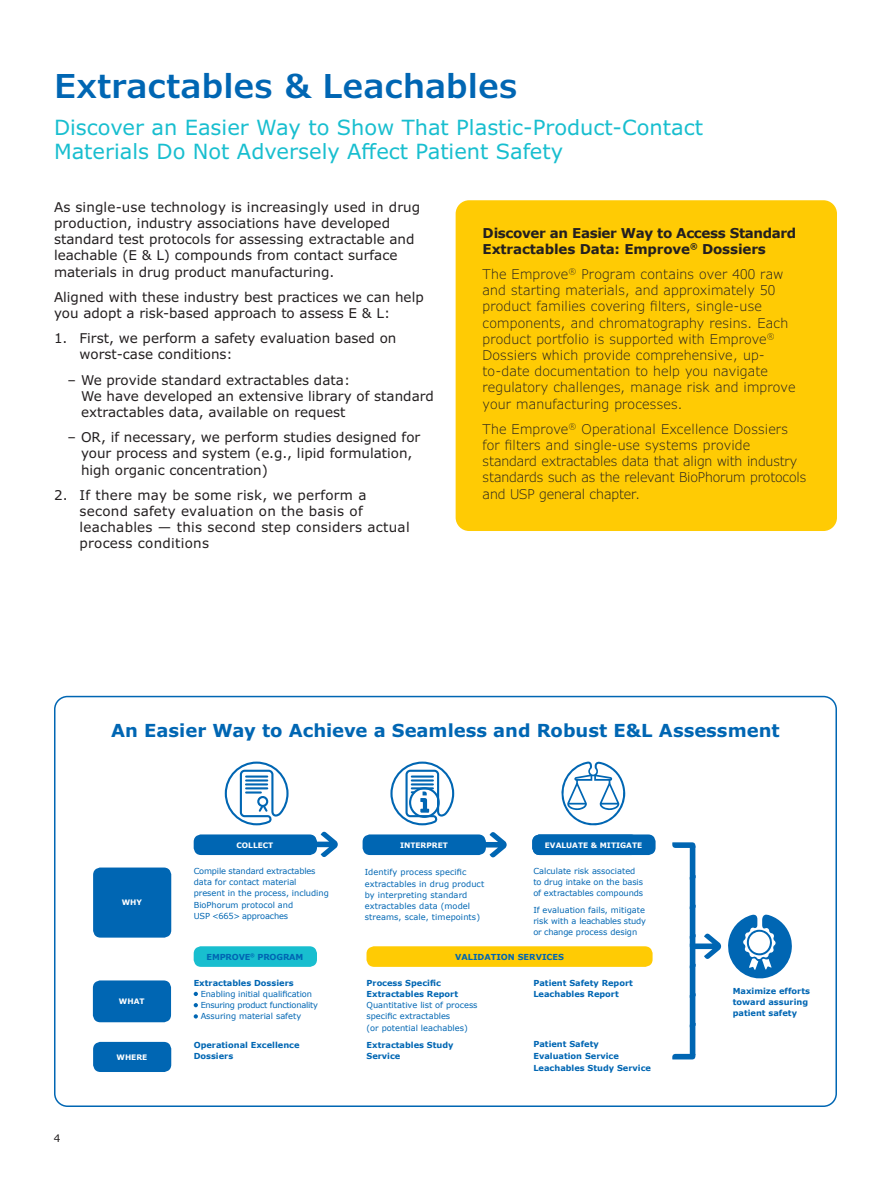
<style>
.page{position:relative;width:891px;height:1188px;background:#fff}
.page>*{position:absolute;margin:0;border:0;box-sizing:border-box;transform-origin:0 0}
.t1{font:600 33px "Verdana Pro";color:#0066b3}
.t2{font:23.1px "Verdana";letter-spacing:-.01em;color:#0066b3}
.t3{font:21px/24px "Verdana Pro";color:#18becf}
.t4{font:700 18px "Verdana Pro";color:#0066b3}
.t5{font:13.5px/16.2px "Verdana Pro";color:#231f20}
.t6{font:300 13.5px/16.2px "Verdana Pro";letter-spacing:.01em;color:#231f20}
.t7{font:300 13.5px/16.2px "Verdana Pro";letter-spacing:-.01em;color:#231f20}
.t8{font:13.5px/16.2px "Verdana Pro";letter-spacing:.02em;color:#231f20}
.t9{font:700 13.5px/16.2px "Verdana";letter-spacing:-.01em;color:#231f20}
.t10{font:10.5px "Verdana Pro";color:#231f20}
.t11{font:8.25px/11.2px "Verdana";color:#0066b3}
.t12{font:700 8.25px/11.2px "Verdana";color:#0066b3}
.t13{font:700 8.25px "Verdana";letter-spacing:-.02em;color:#0066b3}
.t14{font:700 7.5px "Verdana";color:#fff}
</style>
<div class="page">
<div style="left:456px;top:200px;width:381px;height:331px;background:#ffcb04;border-radius:14px"></div>
<div style="left:54px;top:696px;width:783px;height:411px;border:2px solid #0066b3;border-radius:13px"></div>
<svg style="left:194px;top:992px;width:4px;height:4px"></svg>
<svg style="left:194px;top:1003px;width:4px;height:4px"></svg>
<svg style="left:194px;top:1014px;width:4px;height:5px"></svg>
<div style="left:194px;top:834px;width:123px;height:21px;background:#0066b3;border-radius:7px"></div>
<div style="left:194px;top:946px;width:123px;height:21px;background:#18becf;border-radius:7px"></div>
<div style="left:367px;top:946px;width:286px;height:21px;background:#ffcb04;border-radius:8px"></div>
<div style="left:363px;top:834px;width:123px;height:21px;background:#0066b3;border-radius:7px"></div>
<div style="left:532px;top:834px;width:124px;height:21px;background:#0066b3;border-radius:7px"></div>
<div style="left:93px;top:868px;width:78px;height:70px;background:#0066b3;border-radius:7px"></div>
<div style="left:93px;top:980px;width:78px;height:42px;background:#0066b3;border-radius:7px"></div>
<div style="left:93px;top:1042px;width:78px;height:30px;background:#0066b3;border-radius:7px"></div>
<svg style="left:306px;top:832px;width:32px;height:25px"></svg>
<svg style="left:475px;top:832px;width:32px;height:25px"></svg>
<svg style="left:672px;top:842px;width:49px;height:217px"></svg>
<svg style="left:224px;top:761px;width:65px;height:65px"></svg>
<div style="left:257px;top:796px;width:11px;height:11px;border:2px solid #0066b3;border-radius:50%"></div>
<svg style="left:390px;top:761px;width:65px;height:65px"></svg>
<svg style="left:561px;top:761px;width:64px;height:65px"></svg>
<svg style="left:728px;top:914px;width:64px;height:65px"></svg>
<h1 class="t1" style="left:54px;top:65px;width:465px">Extractables &amp; Leachables</h1>
<h3 class="t3" style="left:54px;top:116px;width:651px">Discover an Easier Way to Show That Plastic-Product-Contact<br>Materials Do Not Adversely Affect Patient Safety</h3>
<p class="t5" style="left:54px;top:199px;width:368px">As single-use technology is increasingly used in drug production, industry associations have developed standard test protocols for assessing extractable and leachable (E &amp; L) compounds from contact surface materials in drug product manufacturing.</p>
<p class="t5" style="left:54px;top:289px;width:371px">Aligned with these industry best practices we can help you adopt a risk-based approach to assess E &amp; L:</p>
<p class="t5" style="left:80px;top:330px;width:319px;text-indent:-26px">1. First, we perform a safety evaluation based on worst-case conditions:</p>
<p class="t5" style="left:81px;top:372px;width:354px;text-indent:-14px">– We provide standard extractables data:<br>We have developed an extensive library of standard extractables data, available on request</p>
<p class="t5" style="left:81px;top:429px;width:341px;text-indent:-14px">– OR, if necessary, we perform studies designed for your process and system (e.g., lipid formulation, high organic concentration)</p>
<p class="t8" style="left:80px;top:487px;width:332px;text-indent:-26px">2. If there may be some risk, we perform a second safety evaluation on the basis of leachables — this second step considers actual process conditions</p>
<p class="t9" style="left:483px;top:225px;width:315px">Discover an Easier Way to Access Standard<br>Extractables Data: Emprove<sup>®</sup> Dossiers</p>
<p class="t6" style="left:483px;top:266px;width:314px">The Emprove<sup>®</sup> Program contains over 400 raw and starting materials, and approximately 50 product families covering filters, single-use components, and chromatography resins. Each product portfolio is supported with Emprove<sup>® </sup>Dossiers which provide comprehensive, up&shy;to-date documentation to help you navigate regulatory challenges, manage risk and improve your manufacturing processes.</p>
<p class="t7" style="left:483px;top:421px;width:325px">The Emprove<sup>®</sup> Operational Excellence Dossiers for filters and single-use systems provide standard extractables data that align with industry standards such as the relevant BioPhorum protocols and USP general chapter.</p>
<h2 class="t2" style="left:93px;top:713px;width:143px">Our Offering</h2>
<h3 class="t4" style="left:111px;top:719px;width:670px">An Easier Way to Achieve a Seamless and Robust E&amp;L Assessment</h3>
<p class="t10" style="left:54px;top:1131px;width:8px">4</p>
<p class="t14" style="left:122px;top:898px;width:22px">WHY</p>
<p class="t14" style="left:119px;top:997px;width:27px">WHAT</p>
<p class="t14" style="left:117px;top:1052px;width:32px">WHERE</p>
<p class="t14" style="left:237px;top:840px;width:38px">COLLECT</p>
<p class="t14" style="left:400px;top:840px;width:49px">INTERPRET</p>
<p class="t14" style="left:545px;top:840px;width:99px">EVALUATE &amp; MITIGATE</p>
<p class="t14" style="left:558px;top:840px;width:56px">VALIDATION</p>
<p class="t11" style="left:194px;top:865px;width:137px">Compile standard extractables data for contact material present in the process, including<br>BioPhorum protocol and<br>USP &lt;665&gt; approaches</p>
<p class="t11" style="left:533px;top:865px;width:111px">Calculate risk associated to drug intake on the basis of extractables compounds</p>
<p class="t11" style="left:365px;top:867px;width:121px">Identify process specific extractables in drug product by interpreting standard extractables data (model streams, scale, timepoints)</p>
<p class="t11" style="left:533px;top:904px;width:114px">If evaluation fails, mitigate risk with a leachables study or change process design</p>
<p class="t13" style="left:207px;top:951px;width:98px">EMPROVE<sup>®</sup> PROGRAM</p>
<p class="t12" style="left:455px;top:951px;width:110px">VALIDATION SERVICES</p>
<p class="t12" style="left:194px;top:977px;width:102px">Extractables Dossiers</p>
<p class="t11" style="left:201px;top:988px;width:119px">Enabling initial qualification<br>Ensuring product functionality<br>Assuring material safety</p>
<p class="t12" style="left:194px;top:1040px;width:107px">Operational Excellence<br>Dossiers</p>
<p class="t12" style="left:367px;top:977px;width:93px">Process Specific<br>Extractables Report</p>
<p class="t11" style="left:367px;top:1000px;width:113px">Quantitative list of process specific extractables<br>(or potential leachables)</p>
<p class="t12" style="left:367px;top:1040px;width:89px">Extractables Study<br>Service</p>
<p class="t12" style="left:533px;top:977px;width:101px">Patient Safety Report<br>Leachables Report</p>
<p class="t12" style="left:733px;top:985px;width:79px">Maximize efforts toward assuring patient safety</p>
<p class="t12" style="left:533px;top:1039px;width:87px">Patient Safety<br>Evaluation Service</p>
<p class="t12" style="left:533px;top:1062px;width:119px">Leachables Study Service</p>
</div>
